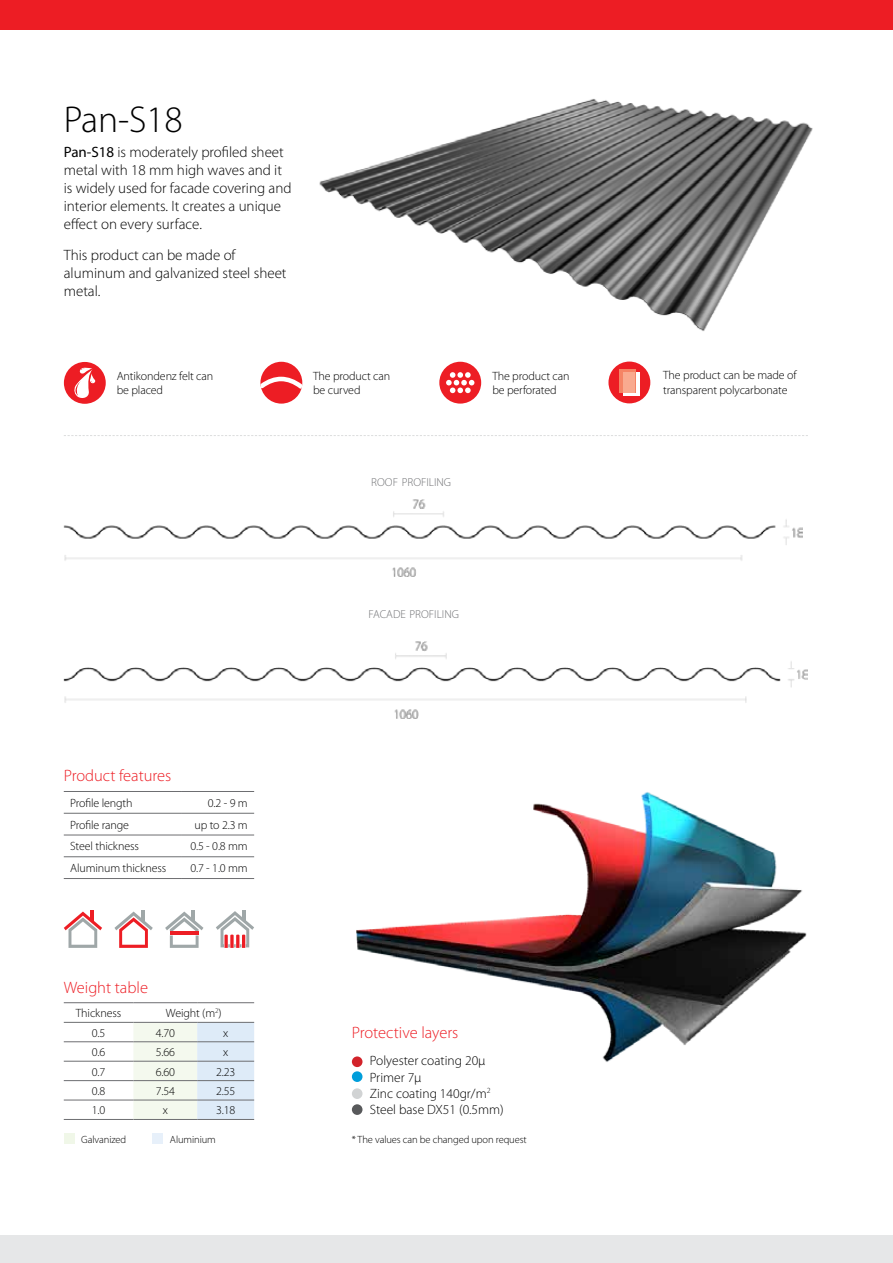
<style>
.page{position:relative;width:893px;height:1263px;background:#fff}
.page>*{position:absolute;margin:0;border:0;box-sizing:border-box;transform-origin:0 0}
.t1{font:300 37.5px "Myriad Pro";letter-spacing:-.005em;color:#000}
.t2{font:300 16.5px "Myriad Pro";color:#ed1d24}
.t3{font:300 15px/18px "Myriad Pro";color:#000}
.t4{font:300 13.5px/16.2px "Myriad Pro";color:#000}
.t5{font:300 12px/14.4px "Myriad Pro";letter-spacing:-.01em;color:#000}
.t6{font:300 11.55px "Myriad Pro";color:#6d6e71}
.t7{font:300 10.5px "Myriad Pro";letter-spacing:-.01em;color:#000}
.s1{font-weight:400}
</style>
<div class="page">
<div style="left:0;top:1235px;width:893px;height:28px;background:#e6e7e8"></div>
<div style="left:0;top:0;width:893px;height:30px;background:#ed1d24"></div>
<div style="left:260px;top:362px;width:42px;height:42px;background:#ed1d24;border-radius:50%"></div>
<svg style="left:260px;top:377px;width:42px;height:12px"></svg>
<div style="left:64px;top:362px;width:42px;height:42px;background:#ed1d24;border-radius:50%"></div>
<svg style="left:74px;top:368px;width:22px;height:30px"></svg>
<div style="left:439px;top:362px;width:42px;height:42px;background:#ed1d24;border-radius:50%"></div>
<svg style="left:446px;top:372px;width:28px;height:21px"></svg>
<div style="left:608px;top:362px;width:42px;height:41px;background:#ed1d24;border-radius:50%"></div>
<svg style="left:624px;top:372px;width:16px;height:24px"></svg>
<svg style="left:619px;top:369px;width:16px;height:23px"></svg>
<div style="left:624px;top:372px;width:11px;height:20px;background:#f9aa8f"></div>
<svg style="left:133px;top:1023px;width:121px;height:96px;background:#e8f0f1"></svg>
<hr style="left:64px;top:1002px;width:69px;height:1px;background:#6d6e71">
<hr style="left:133px;top:1002px;width:64px;height:1px;background:#6d6e71">
<hr style="left:197px;top:1002px;width:57px;height:1px;background:#6d6e71">
<hr style="left:64px;top:1022px;width:69px;height:1px;background:#6d6e71">
<hr style="left:133px;top:1022px;width:64px;height:1px;background:#6d6e71">
<hr style="left:197px;top:1022px;width:57px;height:1px;background:#6d6e71">
<hr style="left:64px;top:1041px;width:69px;height:1px;background:#6d6e71">
<hr style="left:133px;top:1041px;width:64px;height:1px;background:#6d6e71">
<hr style="left:197px;top:1041px;width:57px;height:1px;background:#6d6e71">
<hr style="left:64px;top:1061px;width:69px;height:1px;background:#6d6e71">
<hr style="left:133px;top:1061px;width:64px;height:1px;background:#6d6e71">
<hr style="left:197px;top:1061px;width:57px;height:1px;background:#6d6e71">
<hr style="left:64px;top:1080px;width:69px;height:1px;background:#6d6e71">
<hr style="left:133px;top:1080px;width:64px;height:1px;background:#6d6e71">
<hr style="left:197px;top:1080px;width:57px;height:1px;background:#6d6e71">
<hr style="left:64px;top:1100px;width:69px;height:1px;background:#6d6e71">
<hr style="left:133px;top:1100px;width:64px;height:1px;background:#6d6e71">
<hr style="left:197px;top:1100px;width:57px;height:1px;background:#6d6e71">
<hr style="left:64px;top:1119px;width:69px;height:1px;background:#6d6e71">
<hr style="left:133px;top:1119px;width:64px;height:1px;background:#6d6e71">
<hr style="left:197px;top:1119px;width:57px;height:1px;background:#6d6e71">
<div style="left:152px;top:1133px;width:11px;height:11px;background:#e7f0fa"></div>
<div style="left:64px;top:1133px;width:10px;height:11px;background:#f0f7e8"></div>
<hr style="left:64px;top:791px;width:117px;height:1px;background:#6d6e71">
<hr style="left:181px;top:791px;width:73px;height:1px;background:#6d6e71">
<hr style="left:64px;top:813px;width:117px;height:1px;background:#6d6e71">
<hr style="left:181px;top:813px;width:73px;height:1px;background:#6d6e71">
<hr style="left:64px;top:835px;width:117px;height:1px;background:#6d6e71">
<hr style="left:181px;top:835px;width:73px;height:1px;background:#6d6e71">
<hr style="left:64px;top:856px;width:117px;height:1px;background:#6d6e71">
<hr style="left:181px;top:856px;width:73px;height:1px;background:#6d6e71">
<hr style="left:64px;top:878px;width:117px;height:1px;background:#6d6e71">
<hr style="left:181px;top:878px;width:73px;height:1px;background:#6d6e71">
<svg style="left:64px;top:435px;width:744px;height:1px"></svg>
<svg style="left:114px;top:911px;width:39px;height:37px"></svg>
<hr style="left:141px;top:910px;width:4px;height:11px;background:#9fa7a8">
<svg style="left:64px;top:911px;width:38px;height:37px"></svg>
<hr style="left:90px;top:910px;width:4px;height:11px;background:#ed1d24">
<svg style="left:165px;top:911px;width:38px;height:37px"></svg>
<hr style="left:191px;top:910px;width:4px;height:11px;background:#9fa7a8">
<hr style="left:170px;top:931px;width:29px;height:4px;background:#ed1d24">
<hr style="left:242px;top:910px;width:4px;height:10px;background:#9fa7a8">
<svg style="left:216px;top:911px;width:38px;height:37px"></svg>
<img style="left:356px;top:792px;width:451px;height:275px">
<div style="left:352px;top:1056px;width:10px;height:11px;background:#d2232a;border-radius:50%"></div>
<div style="left:352px;top:1071px;width:10px;height:11px;background:#009edb;border-radius:50%"></div>
<div style="left:352px;top:1088px;width:10px;height:11px;background:#d1d3d4;border-radius:50%"></div>
<div style="left:352px;top:1104px;width:10px;height:11px;background:#58595b;border-radius:50%"></div>
<img style="left:64px;top:500px;width:738px;height:76px">
<img style="left:64px;top:641px;width:744px;height:77px">
<img style="left:319px;top:99px;width:494px;height:232px">
<h1 class="t1" style="left:64px;top:97px;width:120px">Pan-S18</h1>
<p class="t3" style="left:64px;top:143px;width:229px"><span class="s1">Pan-S18</span> is moderately profiled sheet metal with 18 mm high waves and it is widely used for facade covering and interior elements. It creates a unique effect on every surface.</p>
<p class="t3" style="left:64px;top:246px;width:224px">This product can be made of aluminum and galvanized steel sheet metal.</p>
<p class="t5" style="left:117px;top:369px;width:98px">Antikondenz felt can be placed</p>
<p class="t5" style="left:492px;top:369px;width:79px">The product can be perforated</p>
<p class="t5" style="left:663px;top:368px;width:135px">The product can be made of transparent polycarbonate</p>
<p class="t5" style="left:313px;top:369px;width:79px">The product can be curved</p>
<p class="t6" style="left:371px;top:476px;width:81px">ROOF PROFILING</p>
<h2 class="t2" style="left:64px;top:765px;width:109px">Product features</h2>
<p class="t5" style="left:70px;top:795px;width:64px">Profile length</p>
<p class="t5" style="left:208px;top:795px;width:41px">0.2 - 9 m</p>
<p class="t5" style="left:70px;top:817px;width:60px">Profile range</p>
<p class="t5" style="left:194px;top:817px;width:55px">up to 2.3 m</p>
<p class="t5" style="left:70px;top:839px;width:70px">Steel thickness</p>
<p class="t5" style="left:190px;top:839px;width:59px">0.5 - 0.8 mm</p>
<p class="t5" style="left:70px;top:861px;width:98px">Aluminum thickness</p>
<p class="t5" style="left:190px;top:861px;width:59px">0.7 - 1.0 mm</p>
<h2 class="t2" style="left:64px;top:977px;width:86px">Weight table</h2>
<p class="t5" style="left:76px;top:1006px;width:47px">Thickness</p>
<p class="t5" style="left:166px;top:1006px;width:57px">Weight (m<sup>2</sup>)</p>
<p class="t5" style="left:92px;top:1025px;width:15px">0.5</p>
<p class="t5" style="left:156px;top:1025px;width:21px">4.70</p>
<p class="t5" style="left:223px;top:1025px;width:7px">x</p>
<p class="t5" style="left:92px;top:1045px;width:15px">0.6</p>
<p class="t5" style="left:156px;top:1045px;width:21px">5.66</p>
<p class="t5" style="left:223px;top:1045px;width:7px">x</p>
<p class="t5" style="left:92px;top:1064px;width:15px">0.7</p>
<p class="t5" style="left:156px;top:1064px;width:21px">6.60</p>
<p class="t5" style="left:216px;top:1064px;width:21px">2.23</p>
<p class="t5" style="left:92px;top:1083px;width:15px">0.8</p>
<p class="t5" style="left:156px;top:1083px;width:21px">7.54</p>
<p class="t5" style="left:216px;top:1083px;width:21px">2.55</p>
<p class="t5" style="left:92px;top:1103px;width:15px">1.0</p>
<p class="t5" style="left:163px;top:1103px;width:7px">x</p>
<p class="t5" style="left:216px;top:1103px;width:21px">3.18</p>
<p class="t7" style="left:81px;top:1133px;width:46px">Galvanized</p>
<p class="t7" style="left:170px;top:1133px;width:47px">Aluminium</p>
<p class="t6" style="left:369px;top:607px;width:92px">FACADE PROFILING</p>
<h2 class="t2" style="left:352px;top:1022px;width:108px">Protective layers</h2>
<p class="t4" style="left:370px;top:1053px;width:136px">Polyester coating 20μ<br>Primer 7μ<br>Zinc coating 140gr/m<sup>2<br></sup>Steel base DX51 (0.5mm)</p>
<p class="t7" style="left:352px;top:1133px;width:176px">* The values can be changed upon request</p>
</div>
